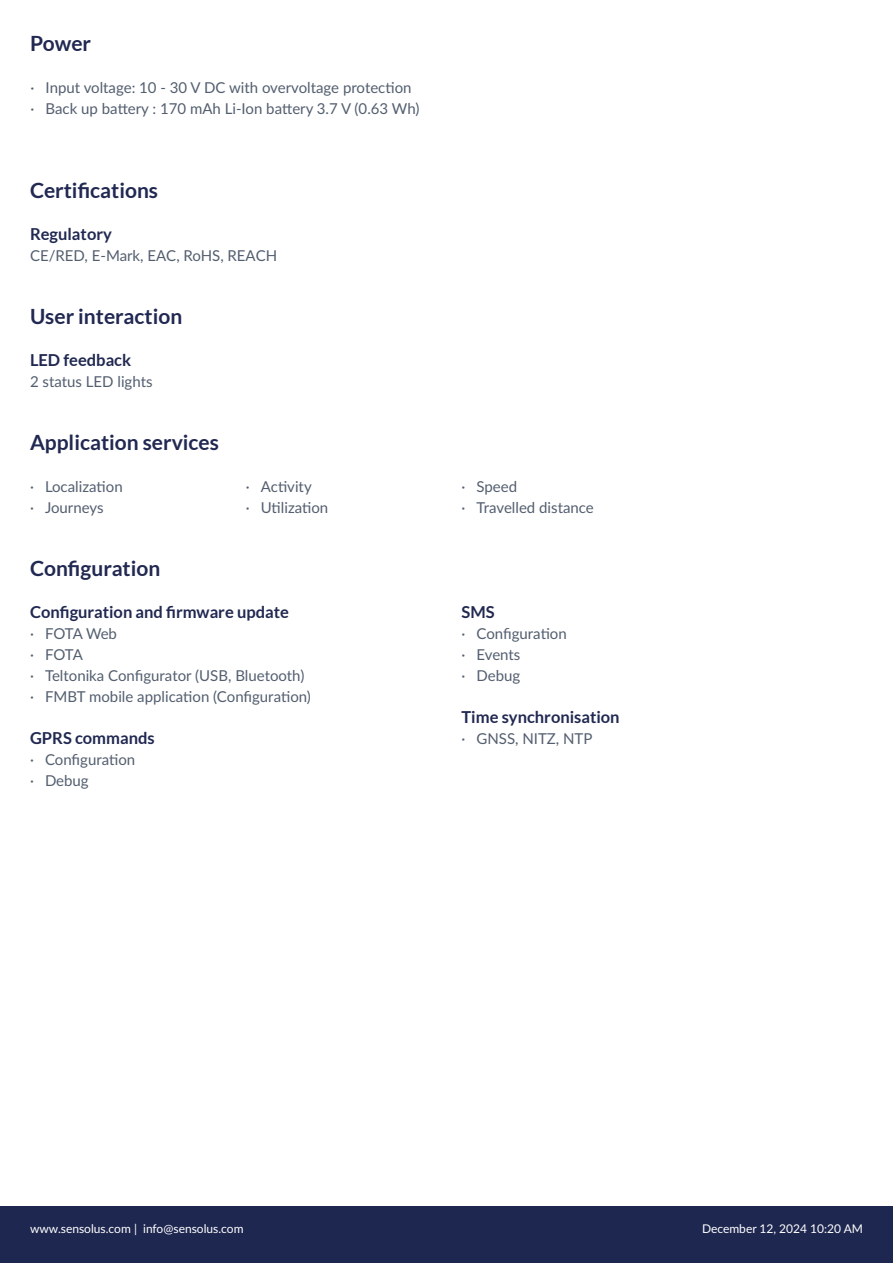
<style>
.page{position:relative;width:893px;height:1263px;background:#fff}
.page>*{position:absolute;margin:0;border:0;box-sizing:border-box;transform-origin:0 0}
.t1{font:700 21px "Lato";color:#212851}
.H3_left_aligned{font:700 16.5px "Lato";color:#212851}
.Normal_paragraph{font:15px "Lato";color:#535e6f}
.t2{font:12px "Lato";color:#fff}
</style>
<div class="page">
<div style="left:0;top:1206px;width:893px;height:57px;background:#1e2750"></div>
<h2 class="t1" style="left:30px;top:31px;width:63px">Power</h2>
<p class="Normal_paragraph" style="left:31px;top:77px;width:382px">· Input voltage: 10 - 30 V DC with overvoltage protection</p>
<p class="Normal_paragraph" style="left:31px;top:98px;width:390px">· Back up battery : 170 mAh Li-Ion battery 3.7 V (0.63 Wh)</p>
<h2 class="t1" style="left:30px;top:178px;width:130px">Certifications</h2>
<p class="H3_left_aligned" style="left:30px;top:225px;width:83px">Regulatory</p>
<p class="Normal_paragraph" style="left:30px;top:245px;width:249px">CE/RED, E-Mark, EAC, RoHS, REACH</p>
<h2 class="t1" style="left:30px;top:304px;width:154px">User interaction</h2>
<p class="H3_left_aligned" style="left:30px;top:351px;width:103px">LED feedback</p>
<p class="Normal_paragraph" style="left:30px;top:371px;width:124px">2 status LED lights</p>
<h2 class="t1" style="left:30px;top:430px;width:190px">Application services</h2>
<p class="Normal_paragraph" style="left:30px;top:476px;width:94px">· Localization</p>
<p class="Normal_paragraph" style="left:30px;top:497px;width:75px">· Journeys</p>
<h2 class="t1" style="left:30px;top:556px;width:132px">Configuration</h2>
<p class="Normal_paragraph" style="left:246px;top:476px;width:67px">· Activity</p>
<p class="Normal_paragraph" style="left:246px;top:497px;width:84px">· Utilization</p>
<p class="H3_left_aligned" style="left:30px;top:603px;width:260px">Configuration and firmware update</p>
<p class="Normal_paragraph" style="left:30px;top:623px;width:89px">· FOTA Web</p>
<p class="Normal_paragraph" style="left:30px;top:644px;width:54px">· FOTA</p>
<p class="Normal_paragraph" style="left:30px;top:665px;width:276px">· Teltonika Configurator (USB, Bluetooth)</p>
<p class="Normal_paragraph" style="left:30px;top:686px;width:282px">· FMBT mobile application (Configuration)</p>
<p class="H3_left_aligned" style="left:30px;top:729px;width:126px">GPRS commands</p>
<p class="Normal_paragraph" style="left:30px;top:749px;width:107px">· Configuration</p>
<p class="Normal_paragraph" style="left:30px;top:770px;width:60px">· Debug</p>
<p class="Normal_paragraph" style="left:461px;top:476px;width:57px">· Speed</p>
<p class="Normal_paragraph" style="left:461px;top:497px;width:134px">· Travelled distance</p>
<p class="H3_left_aligned" style="left:461px;top:603px;width:35px">SMS</p>
<p class="Normal_paragraph" style="left:461px;top:623px;width:107px">· Configuration</p>
<p class="Normal_paragraph" style="left:461px;top:644px;width:60px">· Events</p>
<p class="Normal_paragraph" style="left:461px;top:665px;width:60px">· Debug</p>
<p class="H3_left_aligned" style="left:461px;top:708px;width:160px">Time synchronisation</p>
<p class="Normal_paragraph" style="left:461px;top:728px;width:132px">· GNSS, NITZ, NTP</p>
<p class="t2" style="left:30px;top:1220px;width:215px">www.sensolus.com | info@sensolus.com</p>
<p class="t2" style="left:702px;top:1220px;width:162px">December 12, 2024 10:20 AM</p>
</div>
